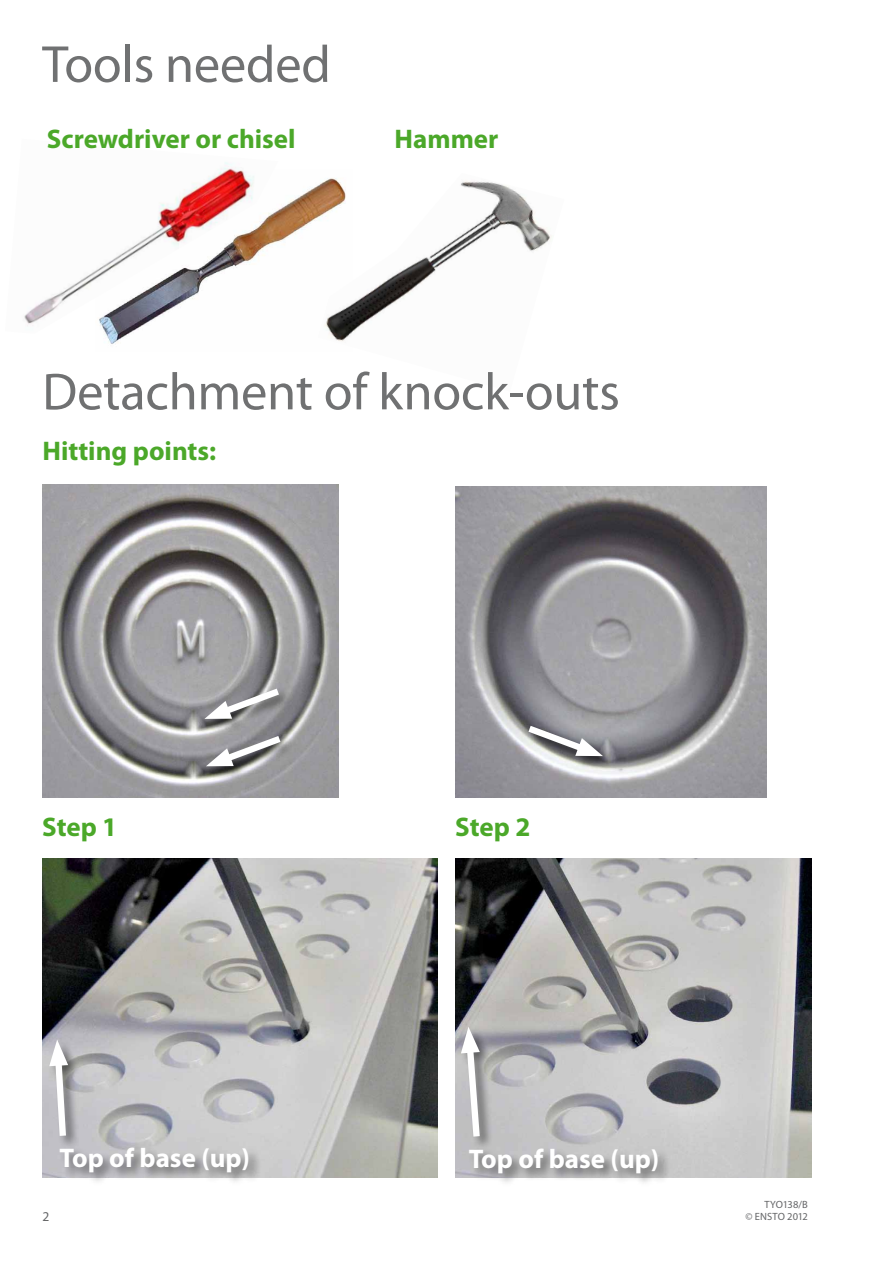
<style>
.page{position:relative;width:893px;height:1263px;background:#fff}
.page>*{position:absolute;margin:0;border:0;box-sizing:border-box;transform-origin:0 0}
.t1{font:52.5px "Myriad Pro";letter-spacing:-.005em;color:#707172}
.t2{font:700 27px "Myriad Pro";color:#4ba829}
.t3{font:700 27px "Myriad Pro";color:#fff}
.t4{font:13.5px "Myriad Pro";color:#646567}
.t5{font:10.5px/12px "Myriad Pro";color:#646567;text-align:right}
</style>
<div class="page">
<img style="left:105px;top:185px;width:213px;height:159px">
<img style="left:318px;top:178px;width:234px;height:163px">
<img style="left:42px;top:484px;width:297px;height:314px">
<img style="left:455px;top:486px;width:311px;height:311px">
<div style="left:202px;top:686px;width:89px;height:46px;background:#000;opacity:.5"></div>
<svg style="left:204px;top:683px;width:82px;height:39px"></svg>
<div style="left:204px;top:733px;width:88px;height:46px;background:#000;opacity:.5"></div>
<svg style="left:206px;top:731px;width:82px;height:38px"></svg>
<div style="left:526px;top:723px;width:89px;height:46px;background:#000;opacity:.5"></div>
<svg style="left:521px;top:721px;width:82px;height:38px"></svg>
<img style="left:42px;top:858px;width:396px;height:319px">
<img style="left:455px;top:858px;width:357px;height:319px">
<img style="left:24px;top:162px;width:254px;height:172px">
<div style="left:466px;top:1146px;width:205px;height:40px;background:#000;opacity:.5"></div>
<div style="left:459px;top:1024px;width:34px;height:125px;background:#000;opacity:.5"></div>
<svg style="left:461px;top:1027px;width:22px;height:116px"></svg>
<div style="left:57px;top:1146px;width:205px;height:40px;background:#000;opacity:.5"></div>
<div style="left:47px;top:1037px;width:34px;height:111px;background:#000;opacity:.5"></div>
<svg style="left:49px;top:1040px;width:21px;height:102px"></svg>
<h1 class="t1" style="left:42px;top:32px;width:290px">Tools needed</h1>
<p class="t2" style="left:47px;top:121px;width:250px">Screwdriver or chisel</p>
<p class="t2" style="left:395px;top:121px;width:105px">Hammer</p>
<h1 class="t1" style="left:42px;top:359px;width:579px">Detachment of knock-outs</h1>
<p class="t2" style="left:42px;top:433px;width:175px">Hitting points:</p>
<p class="t2" style="left:42px;top:809px;width:77px">Step 1</p>
<p class="t2" style="left:455px;top:809px;width:77px">Step 2</p>
<p class="t3" style="left:60px;top:1140px;width:192px">Top of base (up)</p>
<p class="t3" style="left:469px;top:1141px;width:192px">Top of base (up)</p>
<p class="t4" style="left:43px;top:1208px;width:8px">2</p>
<p class="t5" style="left:746px;top:1198px;width:64px">TYO138/B<br>© Ensto 2012</p>
</div>
